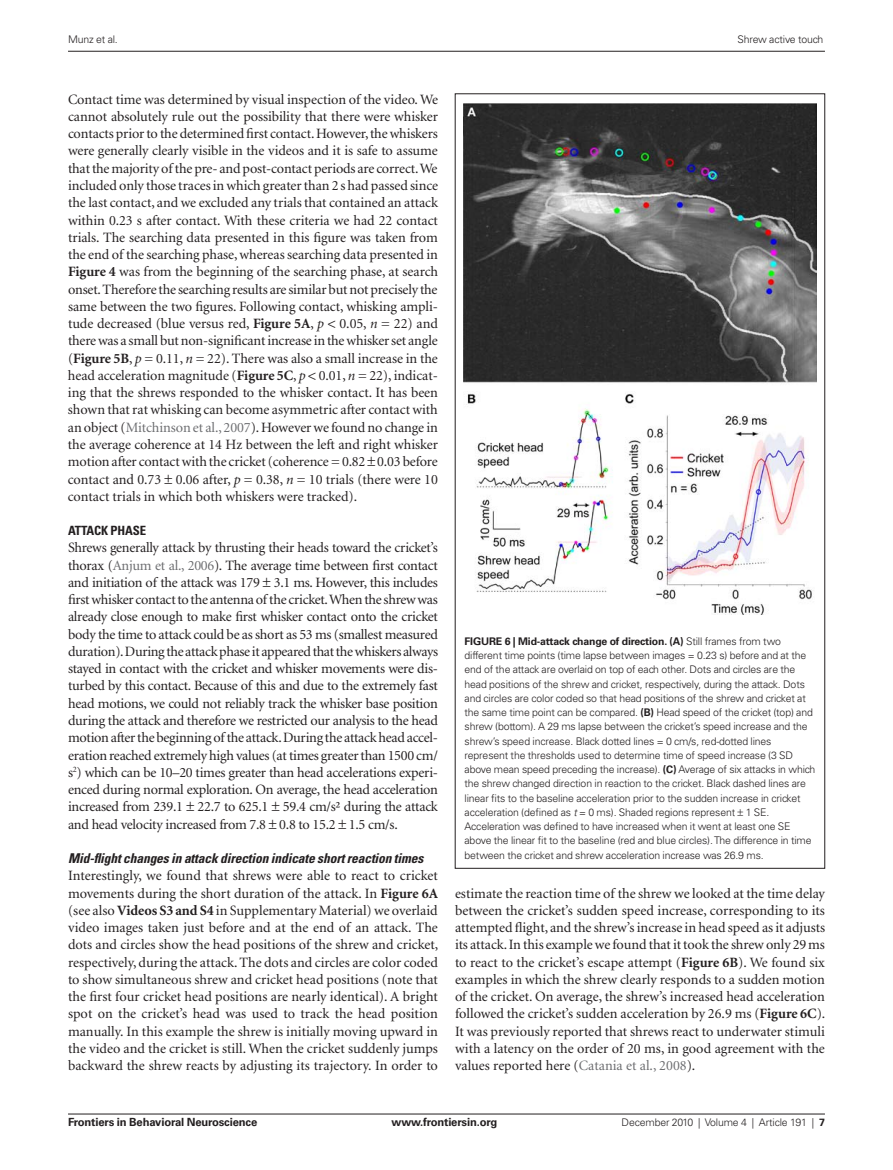
<style>
.page{position:relative;width:893px;height:1170px;background:#fff}
.page>*{position:absolute;margin:0;border:0;box-sizing:border-box;transform-origin:0 0}
.t1{font:14.25px/17.2px "Minion";letter-spacing:-.005em;color:#231f20;text-align:justify}
.t2{font:italic 700 condensed 13.5px "Univers";letter-spacing:-.01em;color:#231f20}
.t3{font:700 condensed 12.75px "Univers";letter-spacing:-.01em;color:#231f20}
.t4{font:700 11.25px "Univers";letter-spacing:-.015em;color:#231f20}
.t5{font:300 10.5px/14.2px "Univers";letter-spacing:-.015em;color:#231f20}
.s1{font-weight:700}
.s2{font-style:italic}
.s3{color:#6c6d70}
</style>
<div class="page">
<hr style="left:68px;top:1113px;width:757px;height:1px;background:#231f20">
<hr style="left:68px;top:51px;width:757px;height:1px;background:#231f20">
<img style="left:464px;top:103px;width:352px;height:512px">
<p class="t5" style="left:68px;top:32px;width:51px">Munz et al.</p>
<p class="t5" style="left:737px;top:32px;width:87px">Shrew active touch</p>
<p class="t1" style="left:68px;top:91px;width:372px">Contact time was determined by visual inspection of the video. We cannot absolutely rule out the possibility that there were whisker contacts prior to the determined first contact. However, the whiskers were generally clearly visible in the videos and it is safe to assume that the majority of the pre- and post-contact periods are correct. We included only those traces in which greater than 2 s had passed since the last contact, and we excluded any trials that contained an attack within 0.23 s after contact. With these criteria we had 22 contact trials. The searching data presented in this figure was taken from the end of the searching phase, whereas searching data presented in <span class="s1">Figure 4</span> was from the beginning of the searching phase, at search onset. Therefore the searching results are similar but not precisely the same between the two figures. Following contact, whisking ampli&shy;tude decreased (blue versus red, <span class="s1">Figure 5A</span>, <span class="s2">p</span> 0.05, <span class="s2">n</span> = 22) and there was a small but non-significant increase in the whisker set angle (<span class="s1">Figure 5B</span>, <span class="s2">p</span> = 0.11, <span class="s2">n</span> = 22). There was also a small increase in the head acceleration magnitude (<span class="s1">Figure 5C</span>, <span class="s2">p</span> 0.01, <span class="s2">n</span> = 22), indicat&shy;ing that the shrews responded to the whisker contact. It has been shown that rat whisking can become asymmetric after contact with an object (<span class="s3">Mitchinson et al., 2007</span>). However we found no change in the average coherence at 14 Hz between the left and right whisker motion after contact with the cricket (coherence =0.82 0.03 before contact and 0.73 0.06 after, <span class="s2">p</span> = 0.38, <span class="s2">n</span> = 10 trials (there were 10 contact trials in which both whiskers were tracked).</p>
<p class="t3" style="left:68px;top:522px;width:80px">ATTACK PHASE</p>
<p class="t1" style="left:68px;top:539px;width:371px">Shrews generally attack by thrusting their heads toward the cricket’s thorax (<span class="s3">Anjum et al., 2006</span>). The average time between first contact and initiation of the attack was 179 3.1 ms. However, this includes first whisker contact to the antenna of the cricket. When the shrew was already close enough to make first whisker contact onto the cricket body the time to attack could be as short as 53 ms (smallest measured duration). During the attack phase it appeared that the whiskers always stayed in contact with the cricket and whisker movements were dis&shy;turbed by this contact. Because of this and due to the extremely fast head motions, we could not reliably track the whisker base position during the attack and therefore we restricted our analysis to the head motion after the beginning of the attack. During the attack head accel&shy;eration reached extremely high values (at times greater than 1500 cm/ s<sup>2</sup>) which can be 10–20 times greater than head accelerations experi&shy;enced during normal exploration. On average, the head acceleration increased from 239.1 22.7 to 625.1 59.4 cm/s² during the attack and head velocity increased from 7.8 0.8 to 15.2 1.5 cm/s.</p>
<p class="t2" style="left:68px;top:849px;width:357px">Mid-flight changes in attack direction indicate short reaction times</p>
<p class="t1" style="left:68px;top:867px;width:372px">Interestingly, we found that shrews were able to react to cricket movements during the short duration of the attack. In <span class="s1">Figure 6A </span>(see also <span class="s1">Videos S3 and S4</span> in Supplementary Material) we overlaid video images taken just before and at the end of an attack. The dots and circles show the head positions of the shrew and cricket, respectively, during the attack. The dots and circles are color coded to show simultaneous shrew and cricket head positions (note that the first four cricket head positions are nearly identical). A bright spot on the cricket’s head was used to track the head position manually. In this example the shrew is initially moving upward in the video and the cricket is still. When the cricket suddenly jumps backward the shrew reacts by adjusting its trajectory. In order to</p>
<p class="t5" style="left:464px;top:634px;width:352px"><span class="s1">Figure 6 | Mid-attack change of direction. (A)</span> Still frames from two different time points (time lapse between images = 0.23 s) before and at the end of the attack are overlaid on top of each other. Dots and circles are the head positions of the shrew and cricket, respectively, during the attack. Dots and circles are color coded so that head positions of the shrew and cricket at the same time point can be compared. <span class="s1">(B)</span> Head speed of the cricket (top) and shrew (bottom). A 29 ms lapse between the cricket’s speed increase and the shrew’s speed increase. Black dotted lines = 0 cm/s, red-dotted lines represent the thresholds used to determine time of speed increase (3 SD above mean speed preceding the increase). <span class="s1">(C)</span> Average of six attacks in which the shrew changed direction in reaction to the cricket. Black dashed lines are linear fits to the baseline acceleration prior to the sudden increase in cricket acceleration (defined as <span class="s2">t</span> = 0 ms). Shaded regions represent 1 SE.<br>Acceleration was defined to have increased when it went at least one SE above the linear fit to the baseline (red and blue circles). The difference in time between the cricket and shrew acceleration increase was 26.9 ms.</p>
<p class="t1" style="left:455px;top:884px;width:372px">estimate the reaction time of the shrew we looked at the time delay between the cricket’s sudden speed increase, corresponding to its attempted flight, and the shrew’s increase in head speed as it adjusts its attack. In this example we found that it took the shrew only 29ms to react to the cricket’s escape attempt (<span class="s1">Figure 6B</span>). We found six examples in which the shrew clearly responds to a sudden motion of the cricket. On average, the shrew’s increased head acceleration followed the cricket’s sudden acceleration by 26.9 ms (<span class="s1">Figure 6C</span>).<br>It was previously reported that shrews react to underwater stimuli with a latency on the order of 20 ms, in good agreement with the values reported here (<span class="s3">Catania et al., 2008</span>).</p>
<p class="t4" style="left:68px;top:1115px;width:191px">Frontiers in Behavioral Neuroscience</p>
<p class="t4" style="left:392px;top:1115px;width:107px">www.frontiersin.org</p>
<p class="t5" style="left:622px;top:1115px;width:205px">December 2010 | Volume 4 | Article 191 | <span class="s1">7</span></p>
</div>
